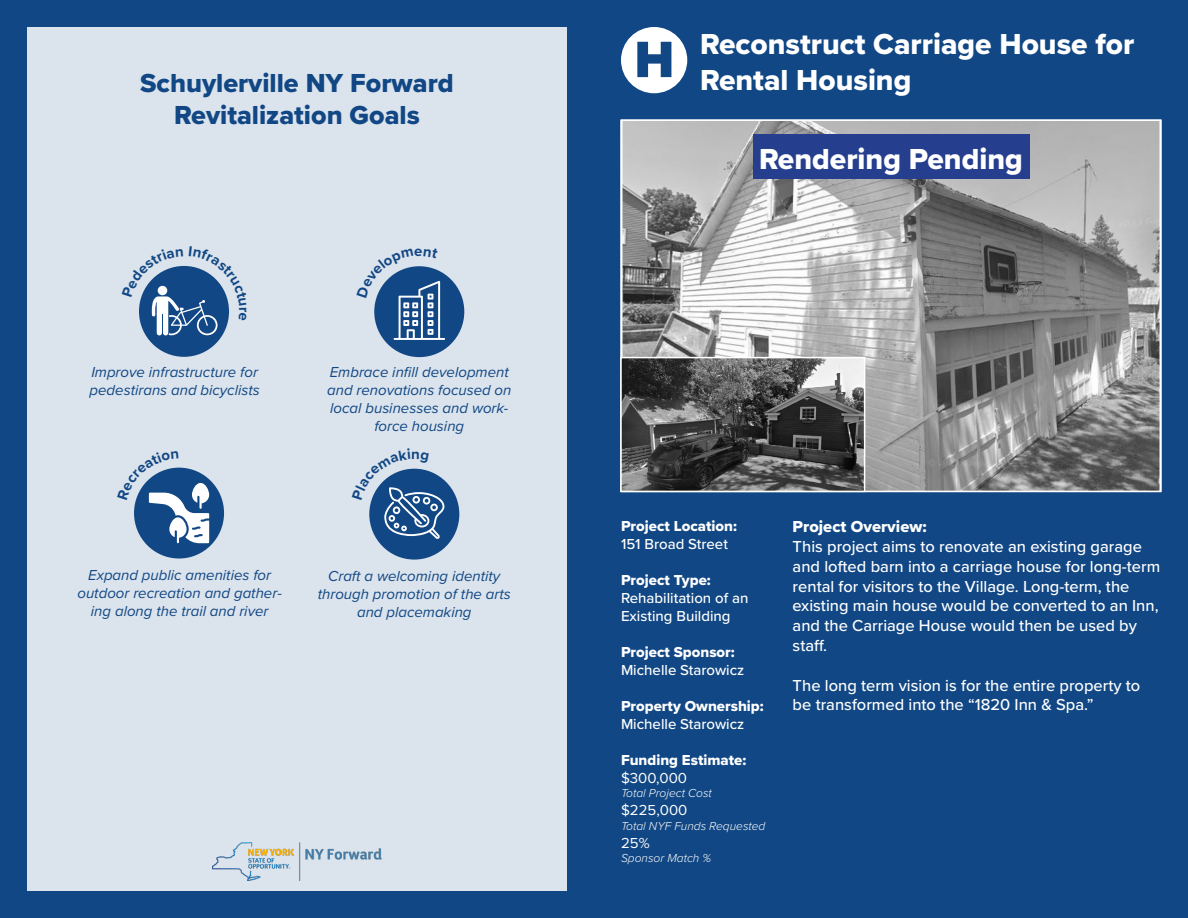
<style>
.page{position:relative;width:1188px;height:918px;background:#dbe3ec}
.page>*{position:absolute;margin:0;border:0;box-sizing:border-box;transform-origin:0 0}
.t1{font:900 52.95px "Proxima Nova";color:#114784}
.t2{font:30px/36px "Proxima Nova Extrabld";color:#fff}
.t3{font:27px/32.4px "Proxima Nova Extrabld";color:#114784;text-align:center}
.t4{font:500 16.5px/19.8px "Proxima Nova";color:#fff}
.t5{font:16.5px "Proxima Nova Extrabld";color:#fff}
.t6{font:italic 15px/18px "Proxima Nova";color:#104784;text-align:center}
.t7{font:500 15px/18px "Proxima Nova";color:#fff}
.t8{font:15px "Proxima Nova Extrabld";color:#fff}
.t9{font:15px "Proxima Nova";color:#fff}
.t10{font:700 15px "Proxima Nova";color:#114784}
.t11{font:italic 300 12px "Proxima Nova";color:#fff}
</style>
<div class="page">
<div style="left:594px;top:0;width:594px;height:918px;background:#114784"></div>
<div style="left:0;top:0;width:27px;height:918px;background:#114784"></div>
<div style="left:567px;top:0;width:27px;height:918px;background:#114784"></div>
<div style="left:27px;top:891px;width:540px;height:27px;background:#114784"></div>
<div style="left:27px;top:0;width:540px;height:27px;background:#114784"></div>
<img style="left:624px;top:123px;width:534px;height:366px">
<div style="left:621px;top:120px;width:540px;height:372px;border:2px solid #fff"></div>
<img style="left:623px;top:360px;width:239px;height:129px">
<div style="left:620px;top:357px;width:245px;height:135px;border:2px solid #fff"></div>
<div style="left:753px;top:134px;width:276px;height:45px;background:#253f8e"></div>
<img style="left:212px;top:842px;width:170px;height:38px">
<div style="left:139px;top:266px;width:90px;height:91px;background:#114784;border-radius:50%"></div>
<div style="left:374px;top:266px;width:90px;height:91px;background:#114784;border-radius:50%"></div>
<div style="left:369px;top:469px;width:90px;height:91px;background:#114784;border-radius:50%"></div>
<div style="left:134px;top:468px;width:90px;height:91px;background:#114784;border-radius:50%"></div>
<div style="left:621px;top:27px;width:66px;height:66px;background:#fff;border-radius:50%"></div>
<svg style="left:369px;top:468px;width:75px;height:71px"></svg>
<svg style="left:139px;top:266px;width:90px;height:69px"></svg>
<svg style="left:374px;top:266px;width:71px;height:74px"></svg>
<svg style="left:134px;top:467px;width:75px;height:76px"></svg>
<h3 class="t3" style="left:140px;top:66px;width:315px">Schuylerville NY Forward<br>Revitalization Goals</h3>
<p class="t10" style="left:414px;top:240px;width:10px">e</p>
<p class="t6" style="left:90px;top:363px;width:172px;text-align:left">Improve infrastructure for pedestirans and bicyclists</p>
<p class="t6" style="left:327px;top:363px;width:186px">Embrace infill development and renovations focused on local businesses and work&shy;force housing</p>
<p class="t6" style="left:77px;top:565px;width:206px">Expand public amenities for outdoor recreation and gather&shy;ing along the trail and river</p>
<p class="t6" style="left:318px;top:566px;width:195px">Craft a welcoming identity through promotion of the arts and placemaking</p>
<p class="t1" style="left:634px;top:20px;width:41px">H</p>
<p class="t2" style="left:700px;top:26px;width:436px">Reconstruct Carriage House for<br>Rental Housing</p>
<p class="t2" style="left:759px;top:140px;width:265px">Rendering Pending</p>
<p class="t8" style="left:621px;top:515px;width:117px">Project Location:</p>
<p class="t7" style="left:621px;top:534px;width:108px">151 Broad Street</p>
<p class="t8" style="left:621px;top:569px;width:91px">Project Type:</p>
<p class="t7" style="left:621px;top:588px;width:129px">Rehabilitation of an<br>Existing Building</p>
<p class="t8" style="left:621px;top:641px;width:115px">Project Sponsor:</p>
<p class="t7" style="left:621px;top:660px;width:125px">Michelle Starowicz</p>
<p class="t8" style="left:621px;top:695px;width:144px">Property Ownership:</p>
<p class="t7" style="left:621px;top:714px;width:125px">Michelle Starowicz</p>
<p class="t8" style="left:621px;top:749px;width:127px">Funding Estimate:</p>
<p class="t9" style="left:621px;top:767px;width:68px">$300,000</p>
<p class="t11" style="left:621px;top:784px;width:92px">Total Project Cost</p>
<p class="t9" style="left:621px;top:799px;width:68px">$225,000</p>
<p class="t11" style="left:621px;top:817px;width:146px">Total NYF Funds Requested</p>
<p class="t9" style="left:621px;top:832px;width:30px">25%</p>
<p class="t11" style="left:621px;top:849px;width:92px">Sponsor Match %</p>
<p class="t5" style="left:793px;top:514px;width:135px">Project Overview:</p>
<p class="t4" style="left:793px;top:536px;width:369px">This project aims to renovate an existing garage and lofted barn into a carriage house for long-term rental for visitors to the Village. Long-term, the existing main house would be converted to an Inn, and the Carriage House would then be used by staff.</p>
<p class="t4" style="left:793px;top:675px;width:349px">The long term vision is for the entire property to be transformed into the “1820 Inn &amp; Spa.”</p>
</div>
